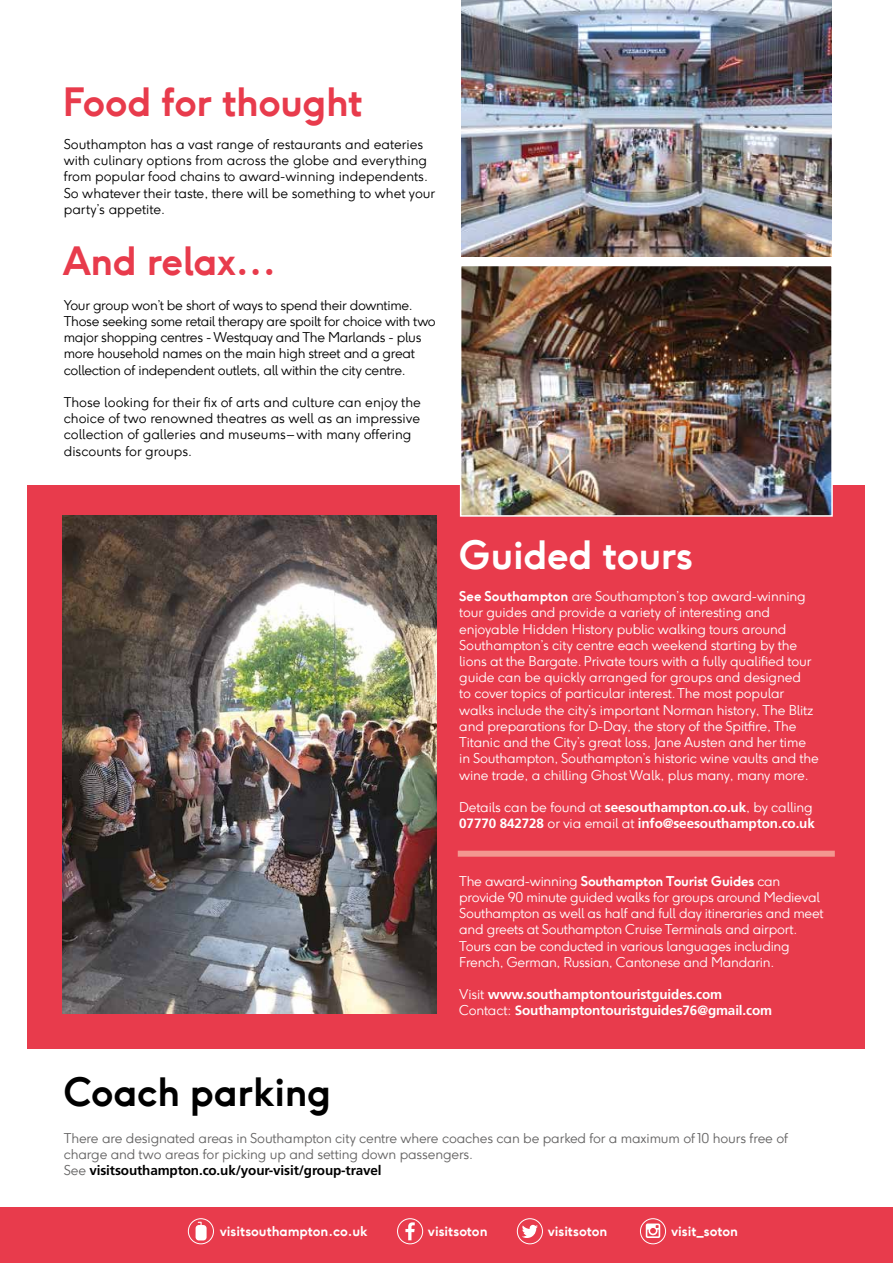
<style>
.page{position:relative;width:893px;height:1263px;background:#fff}
.page>*{position:absolute;margin:0;border:0;box-sizing:border-box;transform-origin:0 0}
.t1{font:700 39px "F37 Ginger";letter-spacing:-.01em;color:#e83b4c}
.t2{font:700 39px "F37 Ginger";letter-spacing:-.01em;color:#000}
.t3{font:700 39px "F37 Ginger";letter-spacing:-.01em;color:#fff}
.t4{font:300 13.5px/16.2px "F37 Ginger";letter-spacing:-.01em;color:#fff}
.t5{font:300 13.5px/16.2px "F37 Ginger";color:#000}
.t6{font:300 13.5px/16.2px "F37 Ginger";letter-spacing:-.025em;color:#000}
.t7{font:300 13.5px/16.2px "F37 Ginger";letter-spacing:-.01em;color:#646363}
.t8{font:700 13.5px/16.2px "Frutiger";letter-spacing:-.01em;color:#fff}
.t9{font:700 13.5px "F37 Ginger";letter-spacing:-.005em;color:#fff}
.t10{font:700 13.5px "Frutiger";letter-spacing:-.01em;color:#000}
.s1{font-weight:700}
.s2{font-family:"Frutiger";font-weight:700}
.s3{font-family:"F37 Ginger";font-weight:300}
.s4{font-family:"F37 Ginger";font-weight:300;color:#646363}
</style>
<div class="page">
<div style="left:28px;top:485px;width:837px;height:563px;background:#e83b4c"></div>
<img style="left:63px;top:516px;width:373px;height:497px">
<div style="left:0;top:1207px;width:893px;height:56px;background:#e83b4c"></div>
<div style="left:397px;top:1218px;width:26px;height:26px;border:1px solid #fff;border-radius:50%"></div>
<div style="left:517px;top:1218px;width:26px;height:26px;border:1px solid #fff;border-radius:50%"></div>
<div style="left:640px;top:1218px;width:26px;height:26px;border:1px solid #fff;border-radius:50%"></div>
<div style="left:188px;top:1218px;width:26px;height:26px;border:1px solid #fff;border-radius:50%"></div>
<svg style="left:405px;top:1222px;width:10px;height:18px"></svg>
<svg style="left:522px;top:1225px;width:16px;height:13px"></svg>
<svg style="left:646px;top:1223px;width:14px;height:15px"></svg>
<svg style="left:196px;top:1222px;width:11px;height:18px"></svg>
<img style="left:461px;top:0;width:370px;height:257px">
<img style="left:459px;top:266px;width:374px;height:251px">
<div style="left:458px;top:851px;width:377px;height:6px;background:#f39790"></div>
<h1 class="t1" style="left:63px;top:77px;width:302px">Food for thought</h1>
<p class="t5" style="left:64px;top:136px;width:373px">Southampton has a vast range of restaurants and eateries with culinary options from across the globe and everything from popular food chains to award-winning independents.<br>So whatever their taste, there will be something to whet your party’s appetite.</p>
<h1 class="t1" style="left:63px;top:236px;width:215px">And relax...</h1>
<p class="t6" style="left:64px;top:297px;width:374px">Your group won’t be short of ways to spend their downtime.<br>Those seeking some retail therapy are spoilt for choice with two major shopping centres - Westquay and The Marlands - plus more household names on the main high street and a great collection of independent outlets, all within the city centre.</p>
<p class="t5" style="left:64px;top:394px;width:359px">Those looking for their fix of arts and culture can enjoy the choice of two renowned theatres as well as an impressive collection of galleries and museums – with many offering discounts for groups.</p>
<h1 class="t3" style="left:459px;top:530px;width:236px">Guided tours</h1>
<p class="t4" style="left:459px;top:588px;width:361px"><span class="s1">See Southampton</span> are Southampton’s top award-winning tour guides and provide a variety of interesting and enjoyable Hidden History public walking tours around Southampton’s city centre each weekend starting by the lions at the Bargate. Private tours with a fully qualified tour guide can be quickly arranged for groups and designed<br>to cover topics of particular interest. The most popular walks include the city’s important Norman history, The Blitz and preparations for D-Day, the story of the Spitfire, The Titanic and the City’s great loss, Jane Austen and her time in Southampton, Southampton’s historic wine vaults and the wine trade, a chilling Ghost Walk, plus many, many more.</p>
<p class="t4" style="left:459px;top:799px;width:355px">Details can be found at <span class="s2">seesouthampton.co.uk</span>, by calling</p>
<p class="t8" style="left:459px;top:815px;width:357px">07770 842728 <span class="s3">or via email at</span> info@seesouthampton.co.uk</p>
<p class="t4" style="left:459px;top:873px;width:366px">The award-winning <span class="s1">Southampton Tourist Guides</span> can provide 90 minute guided walks for groups around Medieval Southampton as well as half and full day itineraries and meet and greets at Southampton Cruise Terminals and airport.<br>Tours can be conducted in various languages including French, German, Russian, Cantonese and Mandarin.</p>
<p class="t8" style="left:459px;top:986px;width:314px"><span class="s3">Visit</span> www.southamptontouristguides.com<br><span class="s3">Contact:</span> Southamptontouristguides76@gmail.com</p>
<h1 class="t2" style="left:64px;top:1066px;width:269px">Coach parking</h1>
<p class="t7" style="left:64px;top:1130px;width:726px">There are designated areas in Southampton city centre where coaches can be parked for a maximum of 10 hours free of charge and two areas for picking up and setting down passengers.</p>
<p class="t10" style="left:64px;top:1163px;width:319px"><span class="s4">See</span> visitsouthampton.co.uk/your-visit/group-travel</p>
<p class="t9" style="left:220px;top:1222px;width:149px">visitsouthampton.co.uk</p>
<p class="t9" style="left:428px;top:1222px;width:61px">visitsoton</p>
<p class="t9" style="left:548px;top:1222px;width:61px">visitsoton</p>
<p class="t9" style="left:671px;top:1222px;width:69px">visit_soton</p>
</div>
